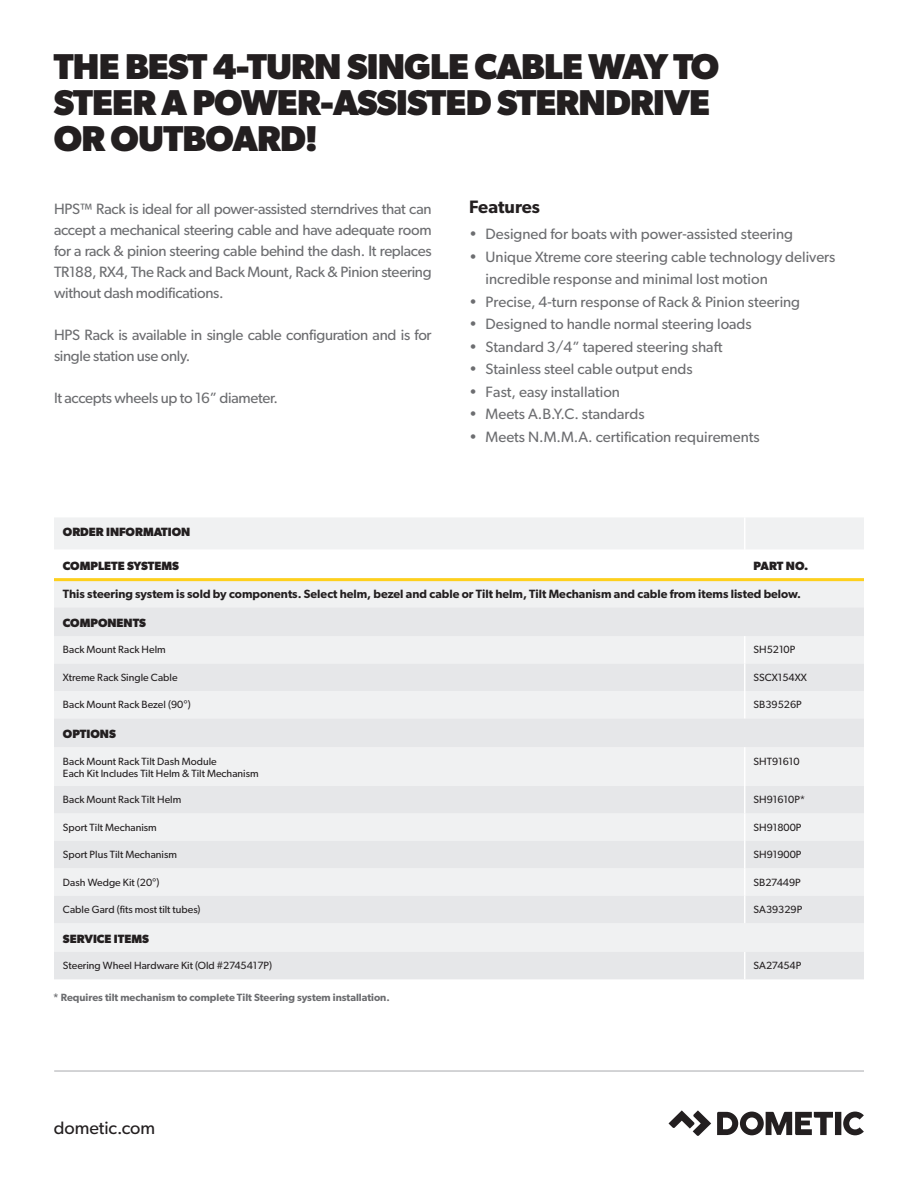
<style>
.page{position:relative;width:918px;height:1188px;background:#fff}
.page>*{position:absolute;margin:0;border:0;box-sizing:border-box;transform-origin:0 0}
.t1{font:700 36px/36px "Gibson";letter-spacing:-.02em;color:#231f20}
.t2{font:18px "Gibson";letter-spacing:-.005em;color:#231f20}
.t3{font:600 18px "Gibson";color:#231f20}
.t4{font:15px/21px "Gibson";color:#6c6d70}
.t5{font:15px/21px "Gibson";letter-spacing:-.02em;color:#6c6d70}
.t6{font:600 12px "Gibson";color:#231f20}
.t7{font:700 12px "Gibson";color:#231f20}
.t8{font:10.5px "Gibson";color:#231f20}
.t9{font:600 10.5px "Gibson";color:#6c6d70}
</style>
<div class="page">
<hr style="left:54px;top:1071px;width:810px;height:1px;background:#a8a9ad">
<div style="left:54px;top:581px;width:810px;height:26px;background:#f0f1f2"></div>
<svg style="left:54px;top:607px;width:810px;height:372px;fill:#e6e7e9"></svg>
<div style="left:54px;top:518px;width:810px;height:31px;background:#f0f1f2"></div>
<svg style="left:744px;top:636px;width:1px;height:82px"></svg>
<hr style="left:744px;top:747px;width:1px;height:39px;background:#fff">
<svg style="left:744px;top:786px;width:1px;height:137px"></svg>
<svg style="left:744px;top:952px;width:1px;height:27px"></svg>
<hr style="left:54px;top:578px;width:810px;height:3px;background:#fed01c">
<svg style="left:669px;top:1110px;width:42px;height:26px"></svg>
<svg style="left:717px;top:1112px;width:147px;height:23px"></svg>
<p class="t1" style="left:54px;top:48px;width:667px">THE BEST 4-TURN SINGLE CABLE WAY TO<br>STEER A POWER-ASSISTED STERNDRIVE<br>OR OUTBOARD!</p>
<p class="t5" style="left:54px;top:198px;width:379px">HPS™ Rack is ideal for all power-assisted sterndrives that can</p>
<p class="t3" style="left:469px;top:196px;width:72px">Features</p>
<p class="t4" style="left:54px;top:219px;width:379px;text-align:justify">accept a mechanical steering cable and have adequate room for a rack &amp; pinion steering cable behind the dash. It replaces TR188, RX4, The Rack and Back Mount, Rack &amp; Pinion steering without dash modifications.</p>
<p class="t5" style="left:54px;top:324px;width:379px">HPS Rack is available in single cable configuration and is for single station use only.</p>
<p class="t5" style="left:54px;top:387px;width:225px">It accepts wheels up to 16” diameter.</p>
<p class="t4" style="left:469px;top:223px;width:326px">• Designed for boats with power-assisted steering</p>
<p class="t4" style="left:486px;top:245px;width:351px;line-height:22.5px;text-indent:-16px">• Unique Xtreme core steering cable technology delivers incredible response and minimal lost motion</p>
<p class="t4" style="left:469px;top:291px;width:333px">• Precise, 4-turn response of Rack &amp; Pinion steering</p>
<p class="t4" style="left:469px;top:313px;width:284px">• Designed to handle normal steering loads</p>
<p class="t4" style="left:469px;top:336px;width:255px">• Standard 3/4” tapered steering shaft</p>
<p class="t4" style="left:469px;top:358px;width:225px">• Stainless steel cable output ends</p>
<p class="t4" style="left:469px;top:381px;width:152px">• Fast, easy installation</p>
<p class="t4" style="left:469px;top:403px;width:177px">• Meets A.B.Y.C. standards</p>
<p class="t4" style="left:469px;top:426px;width:292px">• Meets N.M.M.A. certification requirements</p>
<p class="t7" style="left:63px;top:525px;width:129px">ORDER INFORMATION</p>
<p class="t7" style="left:63px;top:558px;width:118px">COMPLETE SYSTEMS</p>
<p class="t7" style="left:754px;top:558px;width:56px">PART NO.</p>
<p class="t6" style="left:63px;top:587px;width:740px">This steering system is sold by components. Select helm, bezel and cable or Tilt helm, Tilt Mechanism and cable from items listed below.</p>
<p class="t7" style="left:63px;top:616px;width:85px">COMPONENTS</p>
<p class="t8" style="left:63px;top:644px;width:104px">Back Mount Rack Helm</p>
<p class="t8" style="left:754px;top:644px;width:43px">SH5210P</p>
<p class="t8" style="left:63px;top:671px;width:116px">Xtreme Rack Single Cable</p>
<p class="t8" style="left:754px;top:671px;width:55px">SSCX154XX</p>
<p class="t8" style="left:63px;top:698px;width:129px">Back Mount Rack Bezel (90°)</p>
<p class="t8" style="left:754px;top:698px;width:50px">SB39526P</p>
<p class="t7" style="left:63px;top:727px;width:54px">OPTIONS</p>
<p class="t8" style="left:63px;top:755px;width:155px">Back Mount Rack Tilt Dash Module</p>
<p class="t8" style="left:63px;top:767px;width:197px">Each Kit Includes Tilt Helm &amp; Tilt Mechanism</p>
<p class="t8" style="left:754px;top:755px;width:47px">SHT91610</p>
<p class="t8" style="left:63px;top:793px;width:120px">Back Mount Rack Tilt Helm</p>
<p class="t8" style="left:754px;top:793px;width:53px">SH91610P*</p>
<p class="t8" style="left:63px;top:821px;width:95px">Sport Tilt Mechanism</p>
<p class="t8" style="left:754px;top:821px;width:49px">SH91800P</p>
<p class="t8" style="left:63px;top:848px;width:116px">Sport Plus Tilt Mechanism</p>
<p class="t8" style="left:754px;top:848px;width:49px">SH91900P</p>
<p class="t8" style="left:63px;top:876px;width:98px">Dash Wedge Kit (20°)</p>
<p class="t8" style="left:754px;top:876px;width:49px">SB27449P</p>
<p class="t8" style="left:63px;top:903px;width:139px">Cable Gard (fits most tilt tubes)</p>
<p class="t8" style="left:754px;top:903px;width:50px">SA39329P</p>
<p class="t7" style="left:63px;top:932px;width:88px">SERVICE ITEMS</p>
<p class="t8" style="left:63px;top:959px;width:211px">Steering Wheel Hardware Kit (Old #2745417P)</p>
<p class="t8" style="left:754px;top:959px;width:49px">SA27454P</p>
<p class="t9" style="left:53px;top:991px;width:338px">* Requires tilt mechanism to complete Tilt Steering system installation.</p>
<p class="t2" style="left:54px;top:1117px;width:103px">dometic.com</p>
</div>
